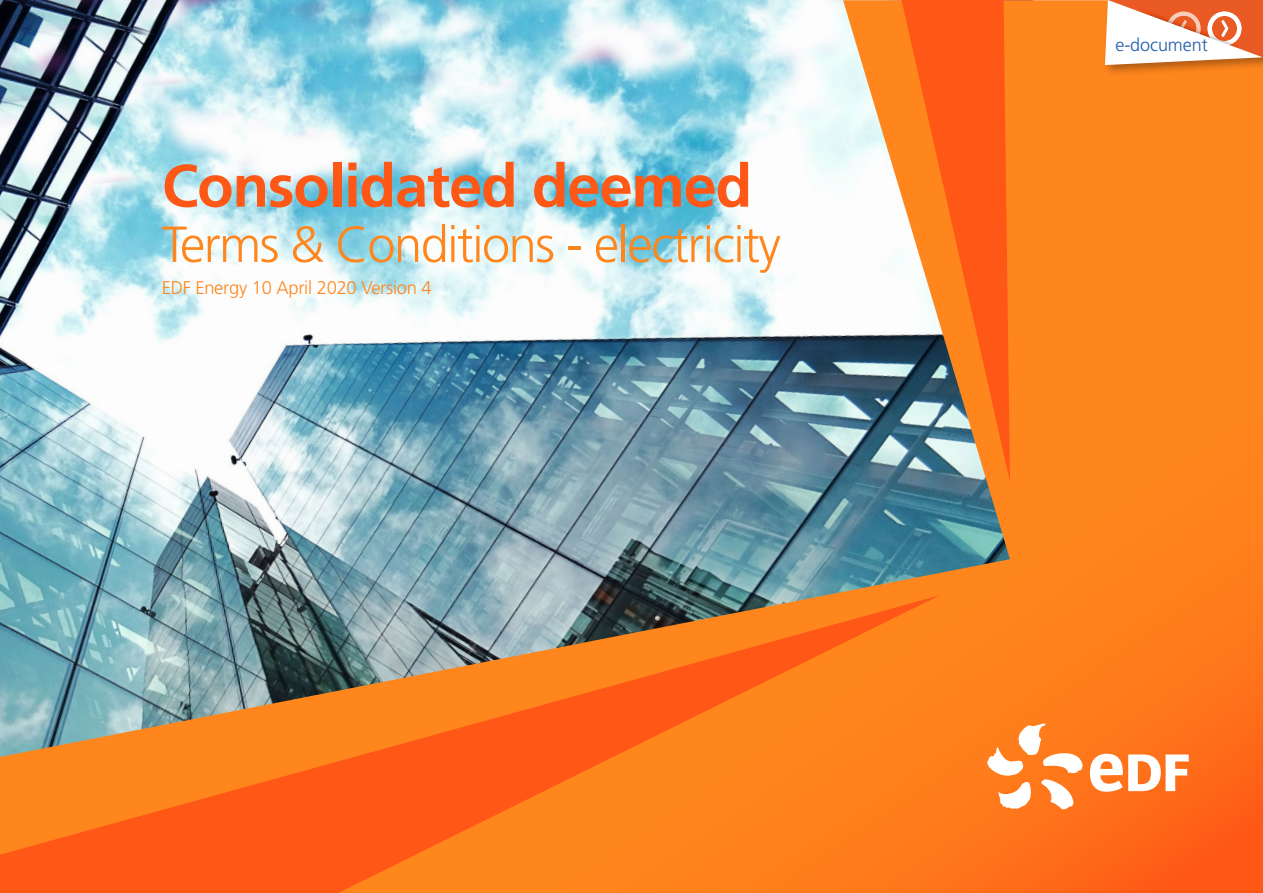
<style>
.page{position:relative;width:1263px;height:893px;background:#fff}
.page>*{position:absolute;margin:0;border:0;box-sizing:border-box;transform-origin:0 0}
.t1{font:700 59.85px "Frutiger LT Std";letter-spacing:-.02em;color:#fe5716}
.t2{font:300 50.55px "Frutiger";letter-spacing:-.03em;color:#ff861d}
.t3{font:300 18.45px "Frutiger";letter-spacing:-.015em;color:#ff861d}
.t4{font:300 18px "Frutiger LT";letter-spacing:-.005em;color:#205ca8}
</style>
<div class="page">
<img style="left:0;top:0;width:1263px;height:893px">
<svg style="left:0;top:595px;width:940px;height:298px;background:#dd7e3a"></svg>
<svg style="left:901px;top:0;width:109px;height:482px;background:#e2763b"></svg>
<svg style="left:987px;top:723px;width:96px;height:86px"></svg>
<svg style="left:1090px;top:754px;width:99px;height:38px"></svg>
<div style="left:1101px;top:0;width:162px;height:77px;background:#000;opacity:.33"></div>
<svg style="left:1105px;top:0;width:158px;height:65px"></svg>
<p class="t1" style="left:162px;top:151px;width:592px">Consolidated deemed</p>
<p class="t2" style="left:162px;top:216px;width:621px">Terms &amp; Conditions - electricity</p>
<p class="t3" style="left:162px;top:277px;width:271px">EDF Energy 10 April 2020 Version 4</p>
<p class="t4" style="left:1115px;top:35px;width:94px">e-document</p>
</div>
